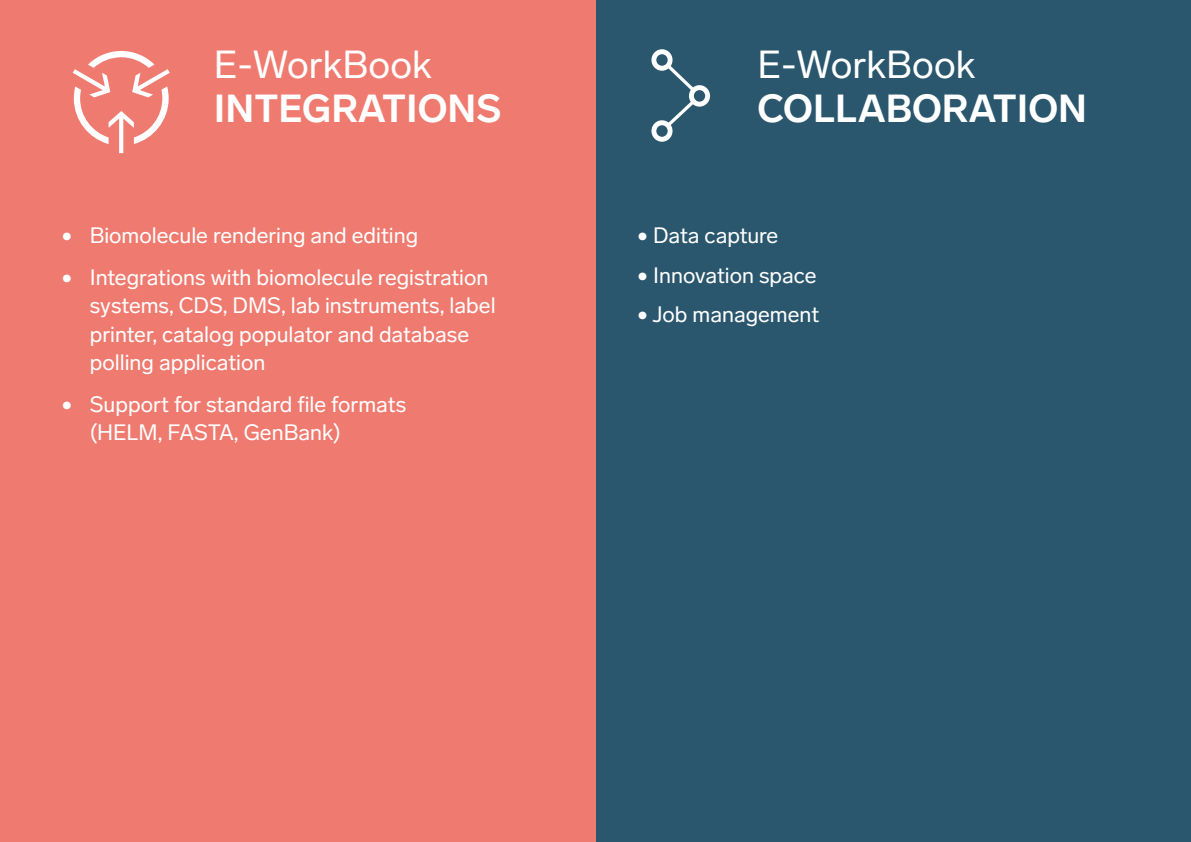
<style>
.page{position:relative;width:1191px;height:842px;background:#fff}
.page>*{position:absolute;margin:0;border:0;box-sizing:border-box;transform-origin:0 0}
.t1{font:700 38.6px "Lab Grotesque";color:#fff}
.t2{font:38.6px "Lab Grotesque";color:#fff}
.t3{font:22px/28px "Lab Grotesque";color:#fff}
</style>
<div class="page">
<div style="left:595px;top:0;width:596px;height:842px;background:#2a576d"></div>
<div style="left:0;top:0;width:595px;height:842px;background:#ef7a6f"></div>
<svg style="left:73px;top:51px;width:97px;height:102px"></svg>
<svg style="left:651px;top:49px;width:59px;height:93px"></svg>
<h1 class="t2" style="left:214px;top:42px;width:219px">E-WorkBook</h1>
<h1 class="t1" style="left:214px;top:86px;width:289px">INTEGRATIONS</h1>
<p class="t3" style="left:61px;top:222px;width:358px">• Biomolecule rendering and editing</p>
<p class="t3" style="left:90px;top:264px;width:407px;text-indent:-28px">• Integrations with biomolecule registration systems, CDS, DMS, lab instruments, label printer, catalog populator and database polling application</p>
<p class="t3" style="left:90px;top:390px;width:318px;text-indent:-28px">• Support for standard file formats (HELM, FASTA, GenBank)</p>
<h1 class="t2" style="left:757px;top:42px;width:219px">E-WorkBook</h1>
<h1 class="t1" style="left:757px;top:86px;width:331px">COLLABORATION</h1>
<p class="t3" style="left:637px;top:222px;width:143px">• Data capture</p>
<p class="t3" style="left:637px;top:261px;width:181px">• Innovation space</p>
<p class="t3" style="left:637px;top:300px;width:184px">• Job management</p>
</div>
